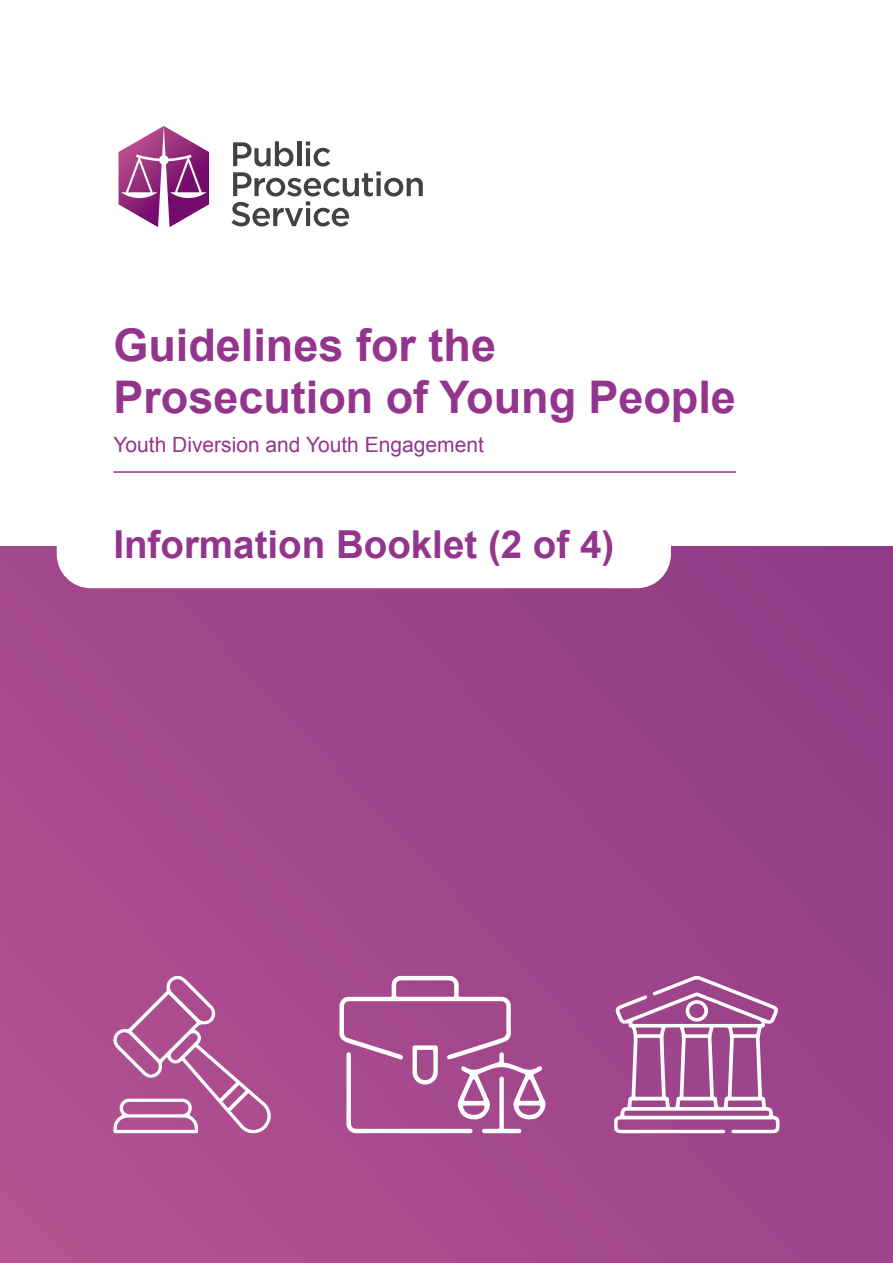
<style>
.page{position:relative;width:893px;height:1263px;background:#fff}
.page>*{position:absolute;margin:0;border:0;box-sizing:border-box;transform-origin:0 0}
.t1{font:700 45px/51.8px "Arial";color:#93358d}
.t2{font:700 38.55px "Arial";color:#93358d}
.t3{font:21px "Arial";color:#93358d}
</style>
<div class="page">
<svg style="left:119px;top:126px;width:90px;height:101px"></svg>
<svg style="left:231px;top:141px;width:192px;height:85px"></svg>
<div style="left:0;top:546px;width:893px;height:717px;background:linear-gradient(to right,#ac4e8f,#963e88)"></div>
<hr style="left:113px;top:471px;width:623px;height:2px;background:#93358d">
<svg style="left:112px;top:976px;width:159px;height:158px;background:#b6649d"></svg>
<svg style="left:614px;top:976px;width:166px;height:157px"></svg>
<svg style="left:340px;top:976px;width:206px;height:157px;background:#b3669f"></svg>
<div style="left:57px;top:505px;width:614px;height:83px;background:#fff;border-radius:34px"></div>
<p class="t1" style="left:113px;top:321px;width:624px">Guidelines for the<br>Prosecution of Young People</p>
<p class="t3" style="left:113px;top:431px;width:372px">Youth Diversion and Youth Engagement</p>
<p class="t2" style="left:113px;top:519px;width:502px">Information Booklet (2 of 4)</p>
</div>
